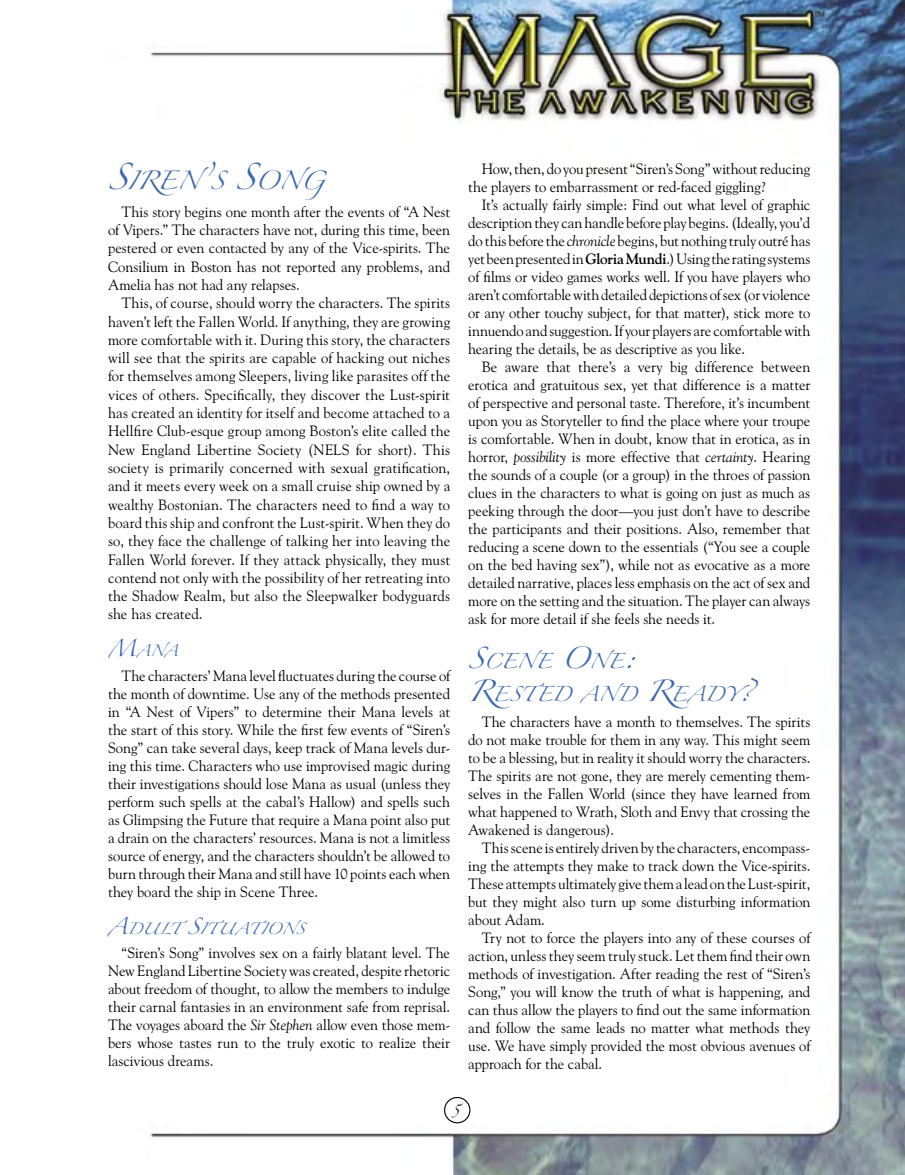
<style>
.page{position:relative;width:905px;height:1175px;background:#fff}
.page>*{position:absolute;margin:0;border:0;box-sizing:border-box;transform-origin:0 0}
.t1{font:16.8px "Zapfino";color:#3c68ae}
.t2{font:15px/18px "Goudy Old Style BT";letter-spacing:-.005em;color:#000;text-align:justify}
.t3{font:13.65px "Zapfino";letter-spacing:.05em;color:#3c68ae}
.t4{font:13.65px "Zapfino";color:#3c68ae}
.t5{font:10.5px "Zapfino";letter-spacing:-.005em;color:#3c68ae}
.t6{font:10.5px "Zapfino";color:#000;scale:.9 1}
.s1{font-size:24px}
.s2{font-size:15px}
.s3{font-style:italic}
.s4{font-weight:700}
.s5{font-size:19.5px}
</style>
<div class="page">
<img style="left:150px;top:0;width:754px;height:1174px">
<div style="left:444px;top:1096px;width:26px;height:27px;border:1px solid #000;border-radius:50%"></div>
<p class="t1" style="left:108px;top:173px;width:218px"><span class="s1">S</span>IREN<span class="s1">’</span>S <span class="s1">S</span>ONG</p>
<p class="t2" style="left:108px;top:202px;width:344px;text-indent:14px">This story begins one month after the events of “A Nest of Vipers.” The characters have not, during this time, been pestered or even contacted by any of the Vice-spirits. The Consilium in Boston has not reported any problems, and Amelia has not had any relapses.</p>
<p class="t2" style="left:108px;top:293px;width:344px;text-indent:14px">This, of course, should worry the characters. The spirits haven’t left the Fallen World. If anything, they are growing more comfortable with it. During this story, the characters will see that the spirits are capable of hacking out niches for themselves among Sleepers, living like parasites off the vices of others. Specifically, they discover the Lust-spirit has created an identity for itself and become attached to a Hellfire Club-esque group among Boston’s elite called the New England Libertine Society (NELS for short). This society is primarily concerned with sexual gratification, and it meets every week on a small cruise ship owned by a wealthy Bostonian. The characters need to find a way to board this ship and confront the Lust-spirit. When they do so, they face the challenge of talking her into leaving the Fallen World forever. If they attack physically, they must contend not only with the possibility of her retreating into the Shadow Realm, but also the Sleepwalker bodyguards she has created.</p>
<p class="t5" style="left:108px;top:646px;width:71px"><span class="s2">M</span>ANA</p>
<p class="t2" style="left:108px;top:666px;width:344px;text-indent:14px">The characters’ Mana level fluctuates during the course of the month of downtime. Use any of the methods presented in “A Nest of Vipers” to determine their Mana levels at the start of this story. While the first few events of “Siren’s Song” can take several days, keep track of Mana levels dur&shy;ing this time. Characters who use improvised magic during their investigations should lose Mana as usual (unless they perform such spells at the cabal’s Hallow) and spells such as Glimpsing the Future that require a Mana point also put a drain on the characters’ resources. Mana is not a limitless source of energy, and the characters shouldn’t be allowed to burn through their Mana and still have 10 points each when they board the ship in Scene Three.</p>
<p class="t5" style="left:108px;top:924px;width:198px"><span class="s2">A</span>DULT<span class="s2">S</span>ITUATIONS</p>
<p class="t2" style="left:108px;top:943px;width:344px;text-indent:14px">“Siren’s Song” involves sex on a fairly blatant level. The New England Libertine Society was created, despite rhetoric about freedom of thought, to allow the members to indulge their carnal fantasies in an environment safe from reprisal.<br>The voyages aboard the <span class="s3">Sir Stephen</span> allow even those mem&shy;bers whose tastes run to the truly exotic to realize their lascivious dreams.</p>
<p class="t2" style="left:468px;top:159px;width:343px;text-indent:14px">How, then, do you present “Siren’s Song” without reducing the players to embarrassment or red-faced giggling?</p>
<p class="t2" style="left:468px;top:195px;width:344px;text-indent:14px">It’s actually fairly simple: Find out what level of graphic description they can handle before play begins. (Ideally, you’d do this before the <span class="s3">chronicle</span> begins, but nothing truly outré has yet been presented in <span class="s4">Gloria Mundi</span>.) Using the rating systems of films or video games works well. If you have players who aren’t comfortable with detailed depictions of sex (or violence or any other touchy subject, for that matter), stick more to innuendo and suggestion. If your players are comfortable with hearing the details, be as descriptive as you like.</p>
<p class="t2" style="left:468px;top:357px;width:344px;text-indent:14px">Be aware that there’s a very big difference between erotica and gratuitous sex, yet that difference is a matter of perspective and personal taste. Therefore, it’s incumbent upon you as Storyteller to find the place where your troupe is comfortable. When in doubt, know that in erotica, as in horror, <span class="s3">possibility</span> is more effective that <span class="s3">certainty</span>. Hearing the sounds of a couple (or a group) in the throes of passion clues in the characters to what is going on just as much as peeking through the door—you just don’t have to describe the participants and their positions. Also, remember that reducing a scene down to the essentials (“You see a couple on the bed having sex”), while not as evocative as a more detailed narrative, places less emphasis on the act of sex and more on the setting and the situation. The player can always ask for more detail if she feels she needs it.</p>
<p class="t4" style="left:468px;top:655px;width:168px"><span class="s5">S</span>CENE <span class="s5">O</span>NE<span class="s5">:</span></p>
<p class="t3" style="left:468px;top:688px;width:285px"><span class="s5">R</span>ESTED AND <span class="s5">R</span>EADY<span class="s5">?</span></p>
<p class="t2" style="left:468px;top:712px;width:344px;text-indent:14px">The characters have a month to themselves. The spirits do not make trouble for them in any way. This might seem to be a blessing, but in reality it should worry the characters.<br>The spirits are not gone, they are merely cementing them&shy;selves in the Fallen World (since they have learned from what happened to Wrath, Sloth and Envy that crossing the Awakened is dangerous).</p>
<p class="t2" style="left:468px;top:838px;width:344px;text-indent:14px">This scene is entirely driven by the characters, encompass&shy;ing the attempts they make to track down the Vice-spirits.<br>These attempts ultimately give them a lead on the Lust-spirit, but they might also turn up some disturbing information about Adam.</p>
<p class="t2" style="left:468px;top:928px;width:344px;text-indent:14px">Try not to force the players into any of these courses of action, unless they seem truly stuck. Let them find their own methods of investigation. After reading the rest of “Siren’s Song,” you will know the truth of what is happening, and can thus allow the players to find out the same information and follow the same leads no matter what methods they use. We have simply provided the most obvious avenues of approach for the cabal.</p>
<p class="t6" style="left:452px;top:1106px;width:9px">5</p>
</div>
